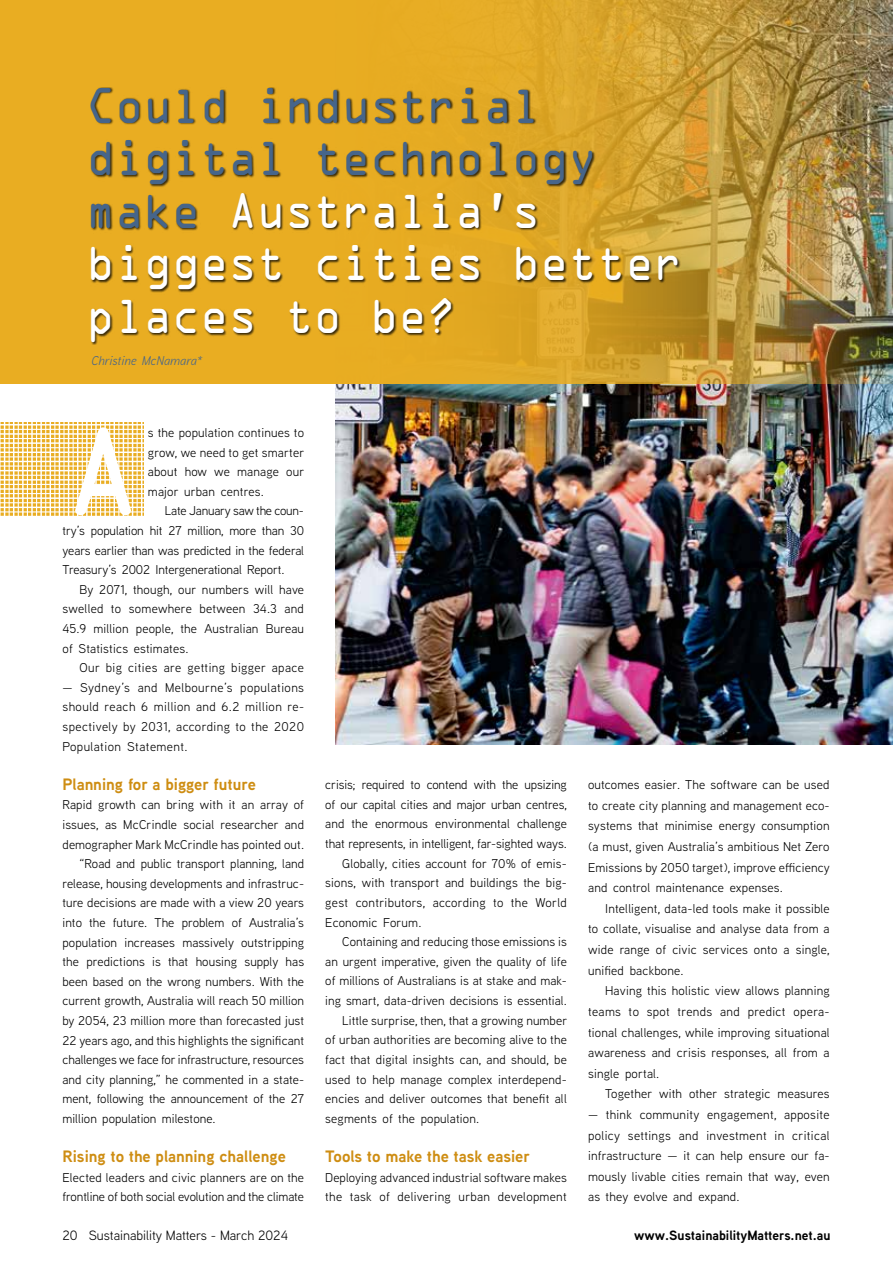
<style>
.page{position:relative;width:893px;height:1263px;background:#fff}
.page>*{position:absolute;margin:0;border:0;box-sizing:border-box;transform-origin:0 0}
.t1{font:112.95px "OCRA Std";color:#fff}
.t2{font:45px/52.5px "OCRA Std";letter-spacing:-.02em;color:#fff;scale:.9 1}
.t3{font:700 16.5px "Aaux Next";color:#ce8d12}
.t4{font:13.5px "Aaux Next";color:#000}
.t5{font:700 13.5px "Aaux Next";color:#000}
.t6{font:12.75px/20.5px "Aaux Next";letter-spacing:.005em;color:#000;text-align:justify}
.t7{font:12.75px "Aaux Next";letter-spacing:.025em;color:#000}
.t8{font:12.75px "Aaux Next";letter-spacing:.035em;color:#000}
.t9{font:italic 12.75px "Aaux Next";letter-spacing:.015em;color:#46658a}
.s1{color:#46658a}
</style>
<div class="page">
<img style="left:336px;top:383px;width:557px;height:361px">
<img style="left:0;top:0;width:893px;height:383px">
<img style="left:0;top:422px;width:143px;height:94px">
<div style="left:90px;top:87px;width:591px;height:258px;background:#000;opacity:.75"></div>
<h2 class="t2" style="left:86px;top:83px;width:664px"><span class="s1">Could industrial digital technology make</span> Australia’s biggest cities better places to be?</h2>
<p class="t9" style="left:91px;top:352px;width:113px">Christine McNamara*</p>
<h1 class="t1" style="left:62px;top:422px;width:83px">A</h1>
<p class="t6" style="left:148px;top:423px;width:158px;line-height:19.5px">s the population continues to grow, we need to get smarter about how we manage our major urban centres.</p>
<p class="t6" style="left:62px;top:501px;width:243px;line-height:19.6px;text-indent:102px">Late January saw the coun&shy;try’s population hit 27 million, more than 30 years earlier than was predicted in the federal Treasury’s 2002 Intergenerational Report.</p>
<p class="t6" style="left:62px;top:579px;width:243px;line-height:19.6px;text-indent:17px">By 2071, though, our numbers will have swelled to somewhere between 34.3 and 45.9 million people, the Australian Bureau of Statistics estimates.</p>
<p class="t8" style="left:79px;top:659px;width:226px">Our big cities are getting bigger apace</p>
<p class="t6" style="left:62px;top:677px;width:243px;line-height:19.6px">— Sydney’s and Melbourne’s populations should reach 6 million and 6.2 million re&shy;spectively by 2031, according to the 2020<br>Population Statement.</p>
<p class="t3" style="left:62px;top:772px;width:195px">Planning for a bigger future</p>
<p class="t6" style="left:62px;top:794px;width:243px">Rapid growth can bring with it an array of</p>
<p class="t6" style="left:62px;top:814px;width:243px">issues, as McCrindle social researcher and</p>
<p class="t6" style="left:62px;top:833px;width:243px">demographer Mark McCrindle has pointed out.</p>
<p class="t6" style="left:79px;top:853px;width:226px">“Road and public transport planning, land</p>
<p class="t6" style="left:62px;top:872px;width:243px">release, housing developments and infrastruc-</p>
<p class="t6" style="left:62px;top:892px;width:243px">ture decisions are made with a view 20 years</p>
<p class="t6" style="left:62px;top:912px;width:243px">into the future. The problem of Australia’s</p>
<p class="t6" style="left:62px;top:931px;width:243px">population increases massively outstripping</p>
<p class="t6" style="left:62px;top:951px;width:243px">the predictions is that housing supply has</p>
<p class="t6" style="left:62px;top:970px;width:243px">been based on the wrong numbers. With the</p>
<p class="t6" style="left:62px;top:990px;width:243px">current growth, Australia will reach 50 million</p>
<p class="t6" style="left:62px;top:1010px;width:243px">by 2054, 23 million more than forecasted just</p>
<p class="t6" style="left:62px;top:1029px;width:243px">22 years ago, and this highlights the significant</p>
<p class="t6" style="left:62px;top:1049px;width:243px">challenges we face for infrastructure, resources</p>
<p class="t6" style="left:62px;top:1068px;width:243px">and city planning,” he commented in a state-</p>
<p class="t6" style="left:62px;top:1088px;width:243px">ment, following the announcement of the 27</p>
<p class="t6" style="left:62px;top:1108px;width:155px">million population milestone.</p>
<p class="t3" style="left:62px;top:1145px;width:225px">Rising to the planning challenge</p>
<p class="t6" style="left:62px;top:1167px;width:243px;line-height:19.6px">Elected leaders and civic planners are on the frontline of both social evolution and the climate</p>
<p class="t6" style="left:325px;top:774px;width:243px">crisis; required to contend with the upsizing</p>
<p class="t6" style="left:325px;top:794px;width:243px">of our capital cities and major urban centres,</p>
<p class="t6" style="left:325px;top:813px;width:243px">and the enormous environmental challenge</p>
<p class="t6" style="left:325px;top:833px;width:243px">that represents, in intelligent, far-sighted ways.</p>
<p class="t6" style="left:342px;top:852px;width:226px">Globally, cities account for 70% of emis-</p>
<p class="t6" style="left:325px;top:872px;width:243px">sions, with transport and buildings the big-</p>
<p class="t7" style="left:325px;top:894px;width:243px">gest contributors, according to the World</p>
<p class="t6" style="left:325px;top:911px;width:98px">Economic Forum.</p>
<p class="t6" style="left:342px;top:931px;width:226px">Containing and reducing those emissions is</p>
<p class="t6" style="left:325px;top:951px;width:243px">an urgent imperative, given the quality of life</p>
<p class="t6" style="left:325px;top:970px;width:243px">of millions of Australians is at stake and mak-</p>
<p class="t6" style="left:325px;top:990px;width:243px">ing smart, data-driven decisions is essential.</p>
<p class="t6" style="left:342px;top:1009px;width:226px">Little surprise, then, that a growing number</p>
<p class="t6" style="left:325px;top:1029px;width:243px">of urban authorities are becoming alive to the</p>
<p class="t6" style="left:325px;top:1049px;width:243px">fact that digital insights can, and should, be</p>
<p class="t6" style="left:325px;top:1068px;width:243px">used to help manage complex interdepend-</p>
<p class="t6" style="left:325px;top:1088px;width:243px">encies and deliver outcomes that benefit all</p>
<p class="t6" style="left:325px;top:1108px;width:156px">segments of the population.</p>
<p class="t3" style="left:325px;top:1145px;width:206px">Tools to make the task easier</p>
<p class="t6" style="left:325px;top:1167px;width:243px;line-height:19.6px">Deploying advanced industrial software makes the task of delivering urban development</p>
<p class="t6" style="left:588px;top:774px;width:243px">outcomes easier. The software can be used to create city planning and management eco&shy;systems that minimise energy consumption (a must, given Australia’s ambitious Net Zero Emissions by 2050 target), improve efficiency and control maintenance expenses.</p>
<p class="t6" style="left:588px;top:898px;width:243px;text-indent:17px">Intelligent, data-led tools make it possible to collate, visualise and analyse data from a wide range of civic services onto a single, unified backbone.</p>
<p class="t6" style="left:588px;top:980px;width:243px;text-indent:17px">Having this holistic view allows planning teams to spot trends and predict opera&shy;tional challenges, while improving situational awareness and crisis responses, all from a single portal.</p>
<p class="t6" style="left:605px;top:1083px;width:226px">Together with other strategic measures</p>
<p class="t6" style="left:588px;top:1104px;width:243px">— think community engagement, apposite policy settings and investment in critical infrastructure — it can help ensure our fa&shy;mously livable cities remain that way, even as they evolve and expand.</p>
<p class="t4" style="left:63px;top:1226px;width:227px">20 Sustainability Matters - March 2024</p>
<p class="t5" style="left:634px;top:1225px;width:198px">www.SustainabilityMatters.net.au</p>
</div>
